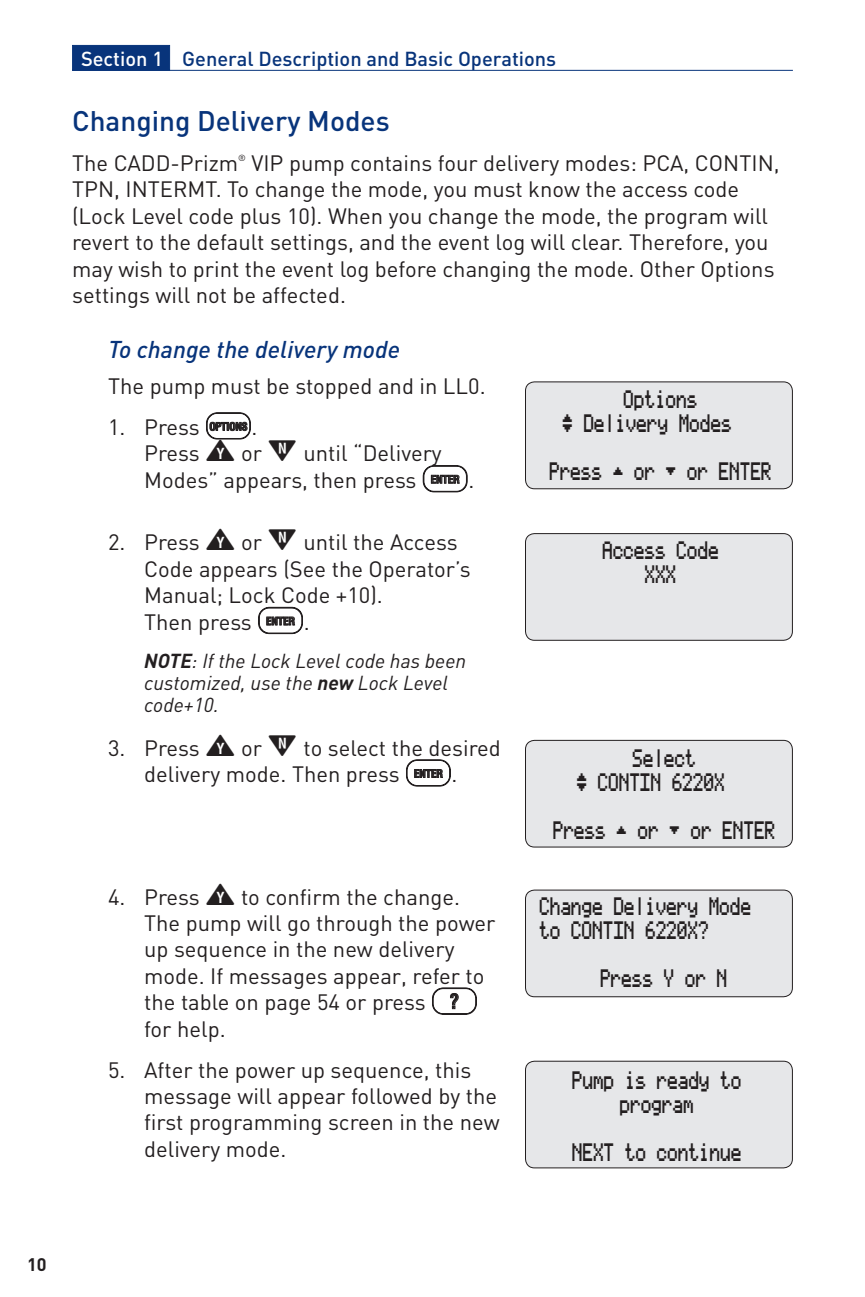
<style>
.page{position:relative;width:865px;height:1297px;background:#fff}
.page>*{position:absolute;margin:0;border:0;box-sizing:border-box;transform-origin:0 0}
.t1{font:500 28px "DIN";color:#08347b}
.t2{font:italic 500 24px "DIN";color:#08347b}
.t3{font:22px/26.4px "DIN";color:#231f20}
.t4{font:20px/24px "Prizm Overlap";color:#231f20}
.t5{font:italic 20px/22px "DIN";color:#231f20}
.t6{font:500 20px "DIN";color:#08347b}
.t7{font:700 18px "DIN";color:#231f20}
.t8{font:8.8px "DIN";color:#231f20}
.s1{color:#fff}
.s2{font-family:"Prizm Kybd";font-size:30px}
.s3{font-family:"Prizm Kybd";font-size:32px}
.s4{font-weight:700}
</style>
<div class="page">
<div style="left:72px;top:45px;width:98px;height:26px;background:#08347b"></div>
<hr style="left:72px;top:70px;width:720px;height:1px;background:#08347b">
<svg style="left:206px;top:412px;width:45px;height:28px"></svg>
<svg style="left:422px;top:465px;width:46px;height:28px"></svg>
<svg style="left:258px;top:606px;width:45px;height:28px"></svg>
<svg style="left:406px;top:759px;width:45px;height:28px"></svg>
<svg style="left:432px;top:987px;width:45px;height:28px"></svg>
<div style="left:525px;top:382px;width:267px;height:106px;background:#e6e7e9;border-radius:9px"></div>
<div style="left:524px;top:381px;width:268px;height:108px;border:1px solid #231f20;border-radius:9px"></div>
<div style="left:525px;top:533px;width:267px;height:107px;background:#e6e7e9;border-radius:9px"></div>
<div style="left:524px;top:533px;width:268px;height:107px;border:1px solid #231f20;border-radius:9px"></div>
<div style="left:525px;top:1060px;width:267px;height:107px;background:#e6e7e9;border-radius:9px"></div>
<div style="left:524px;top:1060px;width:268px;height:108px;border:1px solid #231f20;border-radius:9px"></div>
<div style="left:525px;top:889px;width:267px;height:107px;background:#e6e7e9;border-radius:9px"></div>
<div style="left:524px;top:889px;width:268px;height:108px;border:1px solid #231f20;border-radius:9px"></div>
<div style="left:525px;top:740px;width:267px;height:106px;background:#e6e7e9;border-radius:9px"></div>
<div style="left:524px;top:739px;width:268px;height:108px;border:1px solid #231f20;border-radius:9px"></div>
<p class="t6" style="left:81px;top:46px;width:476px"><span class="s1">Section 1</span> General Description and Basic Operations</p>
<p class="t1" style="left:72px;top:103px;width:319px">Changing Delivery Modes</p>
<p class="t3" style="left:72px;top:149px;width:167px">The CADD-Prizm</p>
<p class="t8" style="left:238px;top:153px;width:9px">®</p>
<p class="t3" style="left:72px;top:149px;width:708px;text-indent:179px">VIP pump contains four delivery modes: PCA, CONTIN, TPN, INTERMT. To change the mode, you must know the access code (Lock Level code plus 10). When you change the mode, the program will revert to the default settings, and the event log will clear. Therefore, you may wish to print the event log before changing the mode. Other Options settings will not be affected.</p>
<p class="t2" style="left:108px;top:334px;width:293px">To change the delivery mode</p>
<p class="t3" style="left:108px;top:372px;width:379px">The pump must be stopped and in LL0.</p>
<p class="t3" style="left:144px;top:413px;width:331px;text-indent:-36px">1. Press <span class="s2">‹</span>.<br>Press <span class="s3">´</span> or <span class="s3">Î</span> until “Delivery<br>Modes” appears, then press <span class="s2">€</span>.</p>
<p class="t3" style="left:144px;top:528px;width:328px;text-indent:-36px">2. Press <span class="s3">´</span> or <span class="s3">Î</span> until the Access<br>Code appears (See the Operator’s<br>Manual; Lock Code +10).<br>Then press <span class="s2">€</span>.</p>
<p class="t5" style="left:144px;top:649px;width:323px"><span class="s4">NOTE</span>: If the Lock Level code has been customized, use the <span class="s4">new</span> Lock Level code+10.</p>
<p class="t3" style="left:108px;top:734px;width:394px;text-align:center">3. Press <span class="s3">´</span> or <span class="s3">Î</span> to select the desired delivery mode. Then press <span class="s2">€</span>.</p>
<p class="t4" style="left:561px;top:388px;width:171px;text-indent:61px">Options<br>| Delivery Modes</p>
<p class="t4" style="left:548px;top:460px;width:224px">Press § or fl or ENTER</p>
<p class="t4" style="left:600px;top:539px;width:118px;text-align:center">Access Code<br>XXX</p>
<p class="t4" style="left:575px;top:747px;width:150px;text-indent:56px">Select<br>| CONTIN 6220X</p>
<p class="t4" style="left:551px;top:819px;width:224px">Press § or fl or ENTER</p>
<p class="t3" style="left:144px;top:882px;width:352px;text-indent:-36px">4. Press <span class="s3">´</span> to confirm the change.<br>The pump will go through the power up sequence in the new delivery mode. If messages appear, refer to the table on page 54 or press <span class="s2">Å </span>for help.</p>
<p class="t3" style="left:144px;top:1055px;width:357px;text-indent:-36px">5. After the power up sequence, this message will appear followed by the first programming screen in the new delivery mode.</p>
<p class="t4" style="left:538px;top:895px;width:213px">Change Delivery Mode to CONTIN 6220X?</p>
<p class="t4" style="left:598px;top:967px;width:128px">Press Y or N</p>
<p class="t4" style="left:570px;top:1068px;width:171px;text-align:center">Pump is ready to program</p>
<p class="t4" style="left:570px;top:1140px;width:171px">NEXT to continue</p>
<p class="t7" style="left:27px;top:1251px;width:21px">10</p>
</div>
